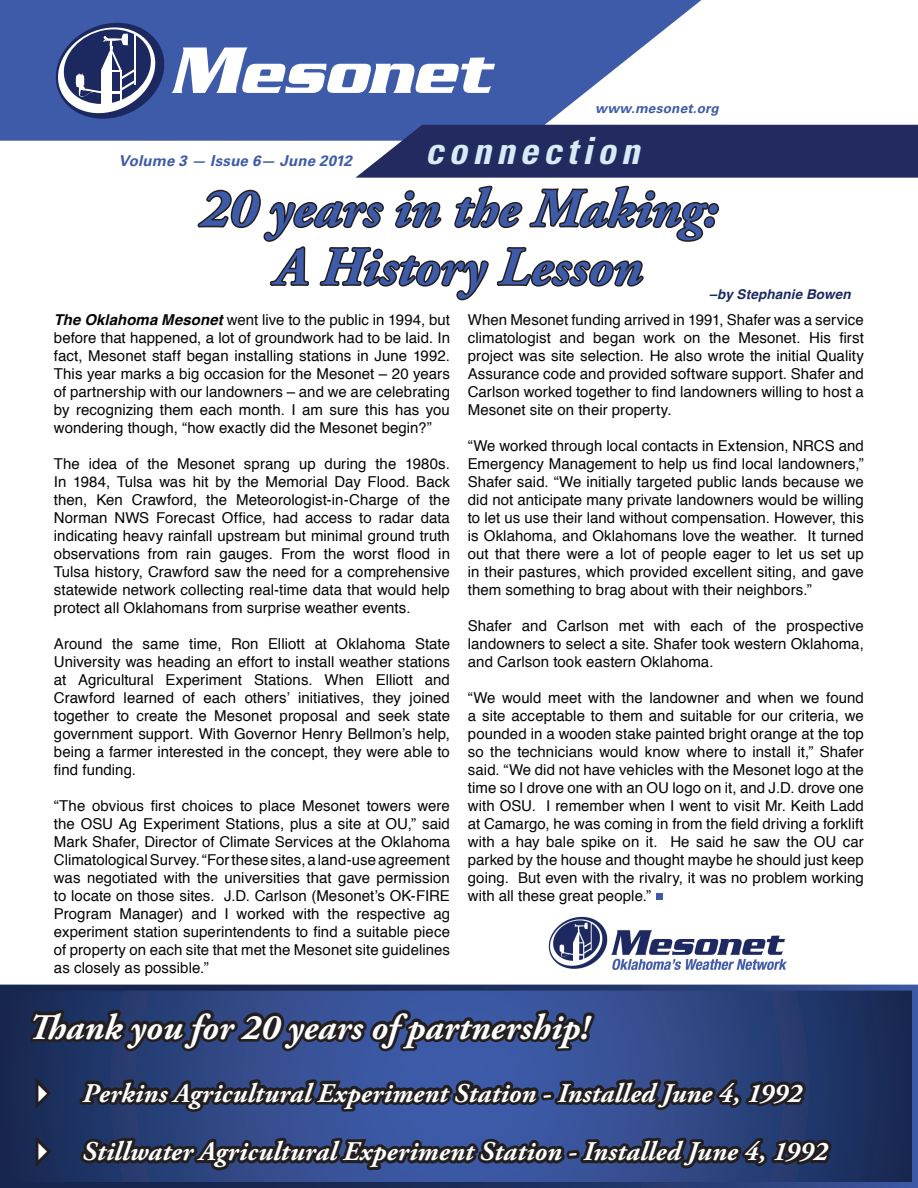
<style>
.page{position:relative;width:918px;height:1188px;background:#fff}
.page>*{position:absolute;margin:0;border:0;box-sizing:border-box;transform-origin:0 0}
.Calendar{font:italic 700 54px "Adobe Garamond Pro";color:#3d5ba9}
.t1{font:italic 700 condensed 37.5px "Univers";letter-spacing:.13em;color:#d9e9f6}
.Calendar-2{font:italic 700 36px "Adobe Garamond Pro";letter-spacing:.005em;color:#fff}
.Calendar-3{font:italic 700 27px "Adobe Garamond Pro";letter-spacing:.01em;color:#fff}
.Body{font:15px/18px "Helvetica";letter-spacing:.005em;color:#050503;text-align:justify}
.t2{font:italic 700 15px "Univers";letter-spacing:.01em;color:#3d5ba9}
.Contact_Titles{font:italic 700 13.5px "Helvetica";letter-spacing:.01em;color:#1c2961}
.t3{font:italic 700 13.5px "Univers";letter-spacing:.015em;color:#3d5ba9}
.s1{font-weight:700;font-style:italic}
</style>
<div class="page">
<div style="left:0;top:0;width:702px;height:141px;background:#3d5ba9"></div>
<svg style="left:49px;top:16px;width:869px;height:285px"></svg>
<svg style="left:3px;top:988px;width:912px;height:197px;background:#1a2c58"></svg>
<svg style="left:27px;top:893px;width:807px;height:295px"></svg>
<p class="t2" style="left:118px;top:151px;width:235px">Volume 3 — Issue 6— June 2012</p>
<p class="t3" style="left:595px;top:100px;width:125px">www.mesonet.org</p>
<p class="t1" style="left:425px;top:127px;width:216px">connection</p>
<p class="Calendar" style="left:200px;top:178px;width:519px">20 years in the Making:</p>
<p class="Calendar" style="left:276px;top:236px;width:368px">A History Lesson</p>
<p class="Contact_Titles" style="left:709px;top:283px;width:143px">–by Stephanie Bowen</p>
<p class="Body" style="left:468px;top:311px;width:398px">When Mesonet funding arrived in 1991, Shafer was a service climatologist and began work on the Mesonet. His first project was site selection. He also wrote the initial Quality Assurance code and provided software support. Shafer and Carlson worked together to find landowners willing to host a Mesonet site on their property.</p>
<p class="Body" style="left:468px;top:437px;width:398px">“We worked through local contacts in Extension, NRCS and Emergency Management to help us find local landowners,” Shafer said. “We initially targeted public lands because we did not anticipate many private landowners would be willing to let us use their land without compensation. However, this is Oklahoma, and Oklahomans love the weather. It turned out that there were a lot of people eager to let us set up in their pastures, which provided excellent siting, and gave them something to brag about with their neighbors.”</p>
<p class="Body" style="left:468px;top:617px;width:398px">Shafer and Carlson met with each of the prospective landowners to select a site. Shafer took western Oklahoma, and Carlson took eastern Oklahoma.</p>
<p class="Body" style="left:468px;top:689px;width:398px">“We would meet with the landowner and when we found a site acceptable to them and suitable for our criteria, we pounded in a wooden stake painted bright orange at the top so the technicians would know where to install it,” Shafer said. “We did not have vehicles with the Mesonet logo at the time so I drove one with an OU logo on it, and J.D. drove one with OSU. I remember when I went to visit Mr. Keith Ladd at Camargo, he was coming in from the field driving a forklift with a hay bale spike on it. He said he saw the OU car parked by the house and thought maybe he should just keep going. But even with the rivalry, it was no problem working with all these great people.”</p>
<p class="Body" style="left:54px;top:311px;width:398px"><span class="s1">The Oklahoma Mesonet</span> went live to the public in 1994, but before that happened, a lot of groundwork had to be laid. In fact, Mesonet staff began installing stations in June 1992.<br>This year marks a big occasion for the Mesonet – 20 years of partnership with our landowners – and we are celebrating by recognizing them each month. I am sure this has you wondering though, “how exactly did the Mesonet begin?”</p>
<p class="Body" style="left:54px;top:455px;width:398px">The idea of the Mesonet sprang up during the 1980s.<br>In 1984, Tulsa was hit by the Memorial Day Flood. Back then, Ken Crawford, the Meteorologist-in-Charge of the Norman NWS Forecast Office, had access to radar data indicating heavy rainfall upstream but minimal ground truth observations from rain gauges. From the worst flood in Tulsa history, Crawford saw the need for a comprehensive statewide network collecting real-time data that would help protect all Oklahomans from surprise weather events.</p>
<p class="Body" style="left:54px;top:635px;width:398px">Around the same time, Ron Elliott at Oklahoma State University was heading an effort to install weather stations at Agricultural Experiment Stations. When Elliott and Crawford learned of each others’ initiatives, they joined together to create the Mesonet proposal and seek state government support. With Governor Henry Bellmon’s help, being a farmer interested in the concept, they were able to find funding.</p>
<p class="Body" style="left:54px;top:797px;width:398px">“The obvious first choices to place Mesonet towers were the OSU Ag Experiment Stations, plus a site at OU,” said Mark Shafer, Director of Climate Services at the Oklahoma Climatological Survey. “For these sites, a land-use agreement was negotiated with the universities that gave permission to locate on those sites. J.D. Carlson (Mesonet’s OK-FIRE Program Manager) and I worked with the respective ag experiment station superintendents to find a suitable piece of property on each site that met the Mesonet site guidelines as closely as possible.”</p>
<p class="Calendar-2" style="left:28px;top:1006px;width:562px">Thank you for 20 years of partnership!</p>
<p class="Calendar-3" style="left:82px;top:1077px;width:721px">Perkins Agricultural Experiment Station - Installed June 4, 1992</p>
<p class="Calendar-3" style="left:82px;top:1136px;width:746px">Stillwater Agricultural Experiment Station - Installed June 4, 1992</p>
</div>
